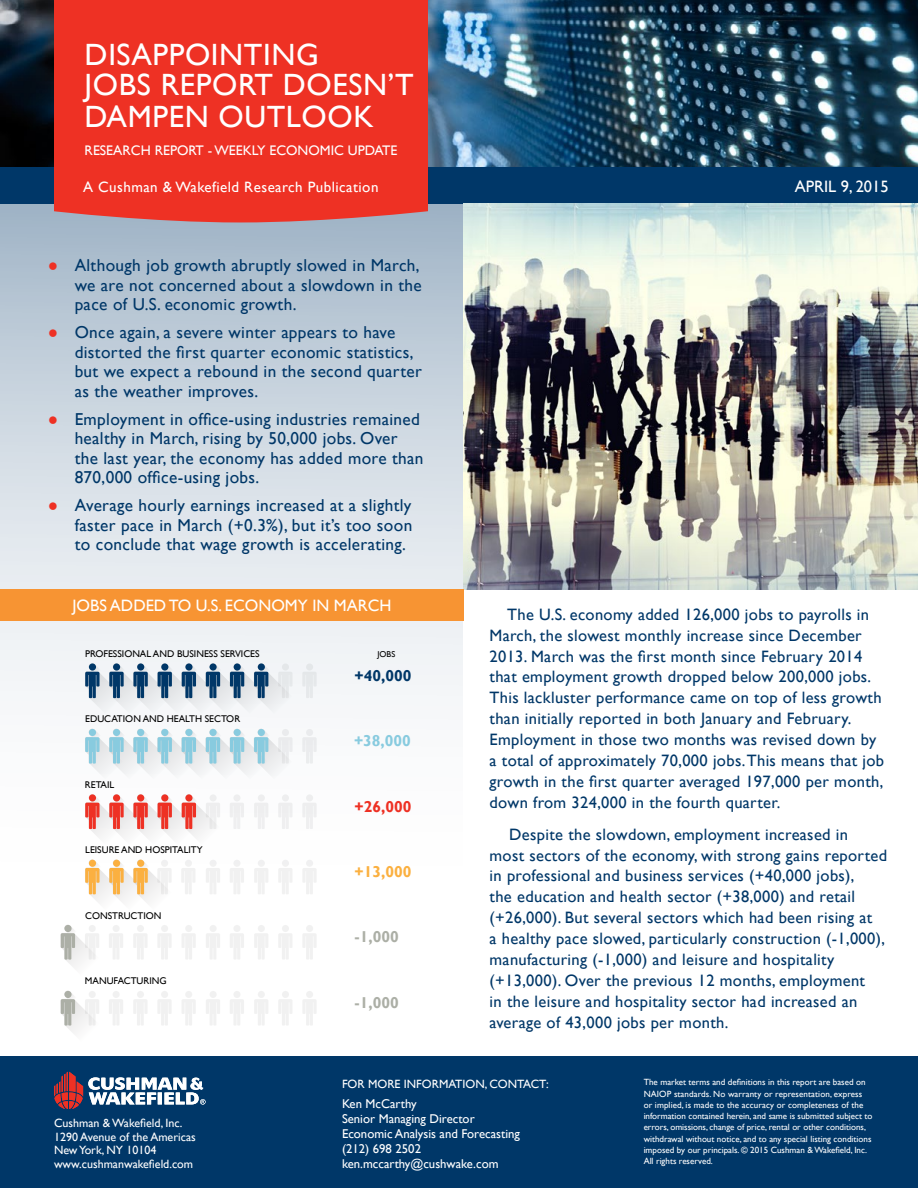
<style>
.page{position:relative;width:918px;height:1188px;background:#fff}
.page>*{position:absolute;margin:0;border:0;box-sizing:border-box;transform-origin:0 0}
.t1{font:30.75px/31.5px "Gill Sansfor CW";letter-spacing:.02em;color:#fff}
.t2{font:17.25px/19.5px "Gill Sansfor CW";letter-spacing:.02em;color:#003768}
.Red_bullit_Blue_text{font:16.5px/20.9px "Gill Sansfor CW";letter-spacing:.02em;color:#003768}
.t3{font:16.5px "Gill Sans";color:#fff}
.t4{font:16.5px "Gill Sansfor CW";color:#fff}
.t5{font:700 15.75px "Gill Sansfor CW";color:#acafa6}
.t6{font:700 15.75px "Gill Sansfor CW";color:#003768}
.t7{font:700 15.75px "Gill Sansfor CW";color:#88cbdf}
.t8{font:700 15.75px "Gill Sansfor CW";color:#ee3124}
.t9{font:700 15.75px "Gill Sansfor CW";color:#fbb040}
.t10{font:15px "Gill Sansfor CW";letter-spacing:.03em;color:#fff}
.t11{font:13.8px "Gill Sansfor CW";color:#fff}
.t12{font:12.75px/15px "Gill Sansfor CW";color:#fff}
.t13{font:12px/13.5px "Gill Sansfor CW";color:#fff}
.t14{font:9.75px "Gill Sansfor CW";color:#000}
.t15{font:9px/11.2px "Gill Sansfor CW";color:#fff}
.t16{font:8.55px "Gill Sansfor CW";color:#000}
.s1{color:#ee3124}
</style>
<div class="page">
<img style="left:0;top:0;width:918px;height:167px">
<div style="left:0;top:167px;width:918px;height:37px;background:#003768"></div>
<div style="left:0;top:1056px;width:918px;height:132px;background:#003768"></div>
<svg style="left:54px;top:1072px;width:152px;height:37px"></svg>
<svg style="left:0;top:204px;width:463px;height:810px"></svg>
<img style="left:463px;top:204px;width:455px;height:385px">
<div style="left:54px;top:0;width:374px;height:222px;background:#ee3124"></div>
<svg style="left:302px;top:663px;width:15px;height:35px"></svg>
<svg style="left:85px;top:663px;width:208px;height:51px"></svg>
<svg style="left:302px;top:729px;width:15px;height:35px"></svg>
<svg style="left:85px;top:729px;width:208px;height:50px"></svg>
<svg style="left:254px;top:794px;width:14px;height:35px"></svg>
<svg style="left:278px;top:794px;width:15px;height:35px"></svg>
<svg style="left:302px;top:794px;width:15px;height:35px"></svg>
<svg style="left:230px;top:794px;width:14px;height:35px"></svg>
<svg style="left:85px;top:794px;width:135px;height:51px"></svg>
<svg style="left:254px;top:860px;width:14px;height:34px"></svg>
<svg style="left:278px;top:860px;width:15px;height:34px"></svg>
<svg style="left:302px;top:860px;width:15px;height:34px"></svg>
<svg style="left:230px;top:860px;width:14px;height:34px"></svg>
<svg style="left:206px;top:860px;width:14px;height:34px"></svg>
<svg style="left:181px;top:860px;width:15px;height:34px"></svg>
<svg style="left:85px;top:859px;width:87px;height:51px"></svg>
<svg style="left:254px;top:925px;width:14px;height:35px"></svg>
<svg style="left:278px;top:925px;width:15px;height:35px"></svg>
<svg style="left:302px;top:925px;width:15px;height:35px"></svg>
<svg style="left:133px;top:925px;width:15px;height:35px"></svg>
<svg style="left:157px;top:925px;width:15px;height:35px"></svg>
<svg style="left:181px;top:925px;width:15px;height:35px"></svg>
<svg style="left:109px;top:925px;width:14px;height:35px"></svg>
<svg style="left:61px;top:925px;width:38px;height:50px"></svg>
<svg style="left:230px;top:925px;width:14px;height:35px"></svg>
<svg style="left:206px;top:925px;width:14px;height:35px"></svg>
<svg style="left:254px;top:991px;width:14px;height:34px"></svg>
<svg style="left:278px;top:991px;width:15px;height:34px"></svg>
<svg style="left:302px;top:991px;width:15px;height:34px"></svg>
<svg style="left:133px;top:991px;width:15px;height:34px"></svg>
<svg style="left:157px;top:991px;width:15px;height:34px"></svg>
<svg style="left:181px;top:991px;width:15px;height:34px"></svg>
<svg style="left:109px;top:991px;width:14px;height:34px"></svg>
<svg style="left:61px;top:991px;width:38px;height:42px"></svg>
<svg style="left:230px;top:991px;width:14px;height:34px"></svg>
<svg style="left:206px;top:991px;width:14px;height:34px"></svg>
<div style="left:0;top:589px;width:463px;height:32px;background:#f79433"></div>
<p class="t1" style="left:85px;top:39px;width:236px">DISAPPOINTING</p>
<p class="t1" style="left:85px;top:69px;width:331px">JOBS REPORT DOESN’T<br>DAMPEN OUTLOOK</p>
<p class="t11" style="left:85px;top:141px;width:314px">RESEARCH REPORT - WEEKLY ECONOMIC UPDATE</p>
<p class="t10" style="left:83px;top:177px;width:297px">A Cushman &amp; Wakefield Research Publication</p>
<p class="t2" style="left:75px;top:256px;width:349px;text-indent:-27px"><span class="s1">●</span> Although job growth abruptly slowed in March, we are not concerned about a slowdown in the pace of U.S. economic growth.</p>
<p class="t2" style="left:75px;top:323px;width:349px;text-indent:-27px"><span class="s1">●</span> Once again, a severe winter appears to have distorted the first quarter economic statistics, but we expect a rebound in the second quarter as the weather improves.</p>
<p class="t2" style="left:75px;top:409px;width:350px;text-indent:-27px"><span class="s1">●</span> Employment in office-using industries remained healthy in March, rising by 50,000 jobs. Over the last year, the economy has added more than 870,000 office-using jobs.</p>
<p class="t2" style="left:75px;top:496px;width:339px;text-align:justify;text-indent:-27px"><span class="s1">●</span> Average hourly earnings increased at a slightly faster pace in March (+0.3%), but it’s too soon to conclude that wage growth is accelerating.</p>
<p class="t3" style="left:72px;top:595px;width:321px">JOBS ADDED TO U.S. ECONOMY IN MARCH</p>
<p class="t14" style="left:85px;top:647px;width:176px">PROFESSIONAL AND BUSINESS SERVICES</p>
<p class="t16" style="left:377px;top:648px;width:19px">JOBS</p>
<p class="t14" style="left:85px;top:712px;width:157px">EDUCATION AND HEALTH SECTOR</p>
<p class="t14" style="left:85px;top:778px;width:31px">RETAIL</p>
<p class="t14" style="left:85px;top:843px;width:119px">LEISURE AND HOSPITALITY</p>
<p class="t14" style="left:85px;top:909px;width:78px">CONSTRUCTION</p>
<p class="t14" style="left:85px;top:974px;width:83px">MANUFACTURING</p>
<p class="t6" style="left:355px;top:665px;width:58px">+40,000</p>
<p class="t7" style="left:354px;top:730px;width:58px">+38,000</p>
<p class="t8" style="left:355px;top:796px;width:58px">+26,000</p>
<p class="t9" style="left:355px;top:861px;width:58px">+13,000</p>
<p class="t5" style="left:355px;top:926px;width:46px">-1,000</p>
<p class="t5" style="left:355px;top:992px;width:46px">-1,000</p>
<p class="t4" style="left:795px;top:175px;width:95px">APRIL 9, 2015</p>
<p class="Red_bullit_Blue_text" style="left:490px;top:604px;width:396px;text-indent:18px">The U.S. economy added 126,000 jobs to payrolls in March, the slowest monthly increase since December 2013. March was the first month since February 2014 that employment growth dropped below 200,000 jobs.<br>This lackluster performance came on top of less growth than initially reported in both January and February.<br>Employment in those two months was revised down by a total of approximately 70,000 jobs. This means that job growth in the first quarter averaged 197,000 per month, down from 324,000 in the fourth quarter.</p>
<p class="Red_bullit_Blue_text" style="left:490px;top:824px;width:399px;text-indent:20px">Despite the slowdown, employment increased in<br>most sectors of the economy, with strong gains reported in professional and business services (+40,000 jobs),<br>the education and health sector (+38,000) and retail (+26,000). But several sectors which had been rising at<br>a healthy pace slowed, particularly construction (-1,000), manufacturing (-1,000) and leisure and hospitality (+13,000). Over the previous 12 months, employment<br>in the leisure and hospitality sector had increased an average of 43,000 jobs per month.</p>
<p class="t13" style="left:54px;top:1116px;width:143px">Cushman &amp; Wakefield, Inc.<br>1290 Avenue of the Americas<br>New York, NY 10104 www.cushmanwakefield.com</p>
<p class="t13" style="left:342px;top:1078px;width:208px">FOR MORE INFORMATION, CONTACT:</p>
<p class="t12" style="left:342px;top:1096px;width:179px">Ken McCarthy<br>Senior Managing Director<br>Economic Analysis and Forecasting (212) 698 2502 ken.mccarthy@cushwake.com</p>
<p class="t15" style="left:644px;top:1077px;width:230px">The market terms and definitions in this report are based on NAIOP standards. No warranty or representation, express or implied, is made to the accuracy or completeness of the information contained herein, and same is submitted subject to errors, omissions, change of price, rental or other conditions, withdrawal without notice, and to any special listing conditions imposed by our principals. © 2015 Cushman &amp; Wakefield, Inc.<br>All rights reserved.</p>
</div>
